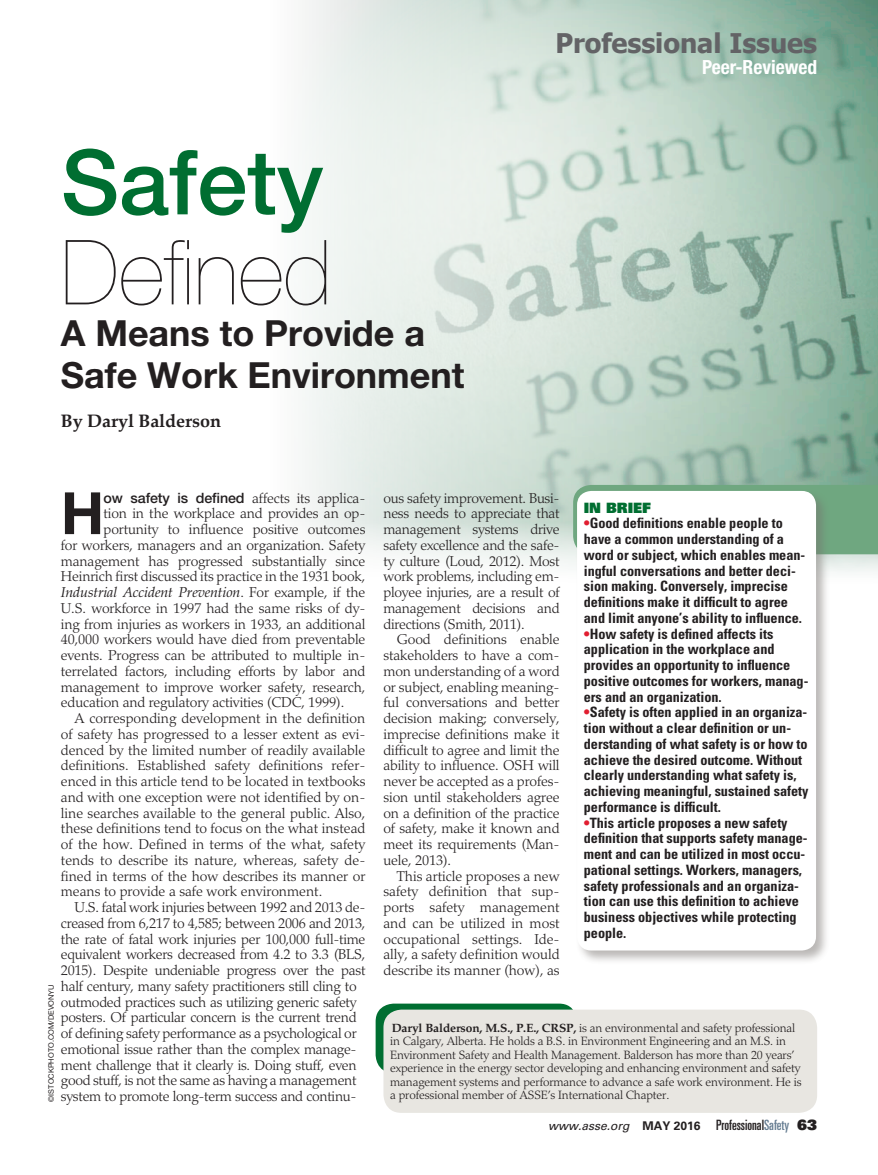
<style>
.page{position:relative;width:878px;height:1175px;background:#fff}
.page>*{position:absolute;margin:0;border:0;box-sizing:border-box;transform-origin:0 0}
.t1{font:200 90px "Helvetica Neue LT Std";color:#231f20}
.t2{font:500 90px "Helvetica Neue LT Std";color:#006e31}
.t3{font:700 58.35px "Helvetica Neue LT Std";color:#231f20}
.t4{font:700 36px/42px "Helvetica Neue LT Std";color:#231f20}
.t5{font:700 27px "Tahoma";color:#636366}
.t6{font:700 condensed 19.5px "Helvetica Neue LT Std";color:#fff}
.t7{font:700 18px "Palatino Linotype";color:#231f20}
.t8{font:300 14.25px/15.8px "Palatino LT Std";letter-spacing:-.01em;color:#231f20;text-align:justify}
.t9{font:700 condensed 14.25px/15.8px "Univers LT Std";color:#231f20}
.t10{font:italic 14.25px "Palatino LT Std";letter-spacing:-.01em;color:#231f20}
.t11{font:14.25px "Univers LT Std X Black";color:#006e31}
.t12{font:300 12px/13.5px "Palatino LT Std";letter-spacing:-.01em;color:#231f20}
.t13{font:italic 12px "Univers LT Std";color:#231f20}
.t14{font:7.5px "Helvetica Neue LT Std";color:#231f20}
.s1{font-family:"Helvetica Neue LT Std";font-weight:500}
.s2{font-weight:300;font-style:normal}
.s3{color:#e11e30}
.s4{font-weight:700}
.s5{font-weight:700;font-style:normal}
.s6{font-style:normal;font-stretch:ultra-condensed;font-size:14.25px}
.s7{font-style:normal;font-stretch:ultra-condensed;font-size:14.25px;color:#657c91}
.s8{font-family:"Univers LT Std X Black";font-style:normal;font-size:14.25px}
</style>
<div class="page">
<img style="left:305px;top:0;width:573px;height:572px">
<div style="left:375px;top:1003px;width:202px;height:70px;background:#006e31;border-radius:18px"></div>
<div style="left:383px;top:1009px;width:434px;height:103px;background:#e8e6e1;border-radius:18px"></div>
<div style="left:573px;top:485px;width:305px;height:69px;background:#6fa780"></div>
<div style="left:575px;top:489px;width:255px;height:475px;background:#76716d;opacity:.5"></div>
<div style="left:577px;top:491px;width:239px;height:459px;background:#fff;border-radius:14px"></div>
<h1 class="t2" style="left:61px;top:129px;width:264px">Safety</h1>
<h1 class="t1" style="left:61px;top:220px;width:272px">Defined</h1>
<h3 class="t4" style="left:61px;top:312px;width:405px">A Means to Provide a<br>Safe Work Environment</h3>
<p class="t7" style="left:61px;top:408px;width:162px">By Daryl Balderson</p>
<h3 class="t5" style="left:555px;top:24px;width:263px">Professional Issues</h3>
<h3 class="t6" style="left:702px;top:55px;width:116px">Peer-Reviewed</h3>
<h2 class="t3" style="left:61px;top:477px;width:45px">H</h2>
<p class="t8" style="left:104px;top:490px;width:263px"><span class="s1">ow safety is defined</span> affects its applica-</p>
<p class="t8" style="left:104px;top:506px;width:263px">tion in the workplace and provides an op-</p>
<p class="t8" style="left:104px;top:521px;width:263px">portunity to influence positive outcomes</p>
<p class="t8" style="left:61px;top:537px;width:306px">for workers, managers and an organization. Safety</p>
<p class="t8" style="left:61px;top:553px;width:306px">management has progressed substantially since</p>
<p class="t8" style="left:61px;top:569px;width:306px">Heinrich first discussed its practice in the 1931 book,</p>
<p class="t10" style="left:61px;top:584px;width:306px">Industrial Accident Prevention<span class="s2">. For example, if the</span></p>
<p class="t8" style="left:61px;top:600px;width:306px">U.S. workforce in 1997 had the same risks of dy-</p>
<p class="t8" style="left:61px;top:616px;width:306px">ing from injuries as workers in 1933, an additional</p>
<p class="t8" style="left:61px;top:632px;width:306px">40,000 workers would have died from preventable</p>
<p class="t8" style="left:61px;top:647px;width:306px">events. Progress can be attributed to multiple in-</p>
<p class="t8" style="left:61px;top:663px;width:306px">terrelated factors, including efforts by labor and</p>
<p class="t8" style="left:61px;top:679px;width:306px">management to improve worker safety, research,</p>
<p class="t8" style="left:61px;top:695px;width:285px">education and regulatory activities (CDC, 1999).</p>
<p class="t8" style="left:74px;top:710px;width:292px">A corresponding development in the definition</p>
<p class="t8" style="left:61px;top:726px;width:306px">of safety has progressed to a lesser extent as evi-</p>
<p class="t8" style="left:61px;top:742px;width:306px">denced by the limited number of readily available</p>
<p class="t8" style="left:61px;top:758px;width:306px">definitions. Established safety definitions refer-</p>
<p class="t8" style="left:61px;top:773px;width:306px">enced in this article tend to be located in textbooks</p>
<p class="t8" style="left:61px;top:789px;width:306px">and with one exception were not identified by on-</p>
<p class="t8" style="left:61px;top:805px;width:306px">line searches available to the general public. Also,</p>
<p class="t8" style="left:61px;top:821px;width:306px">these definitions tend to focus on the what instead</p>
<p class="t8" style="left:61px;top:836px;width:306px">of the how. Defined in terms of the what, safety</p>
<p class="t8" style="left:61px;top:852px;width:306px">tends to describe its nature, whereas, safety de-</p>
<p class="t8" style="left:61px;top:868px;width:306px">fined in terms of the how describes its manner or</p>
<p class="t8" style="left:61px;top:884px;width:263px">means to provide a safe work environment.</p>
<p class="t8" style="left:74px;top:899px;width:292px">U.S. fatal work injuries between 1992 and 2013 de-</p>
<p class="t8" style="left:61px;top:915px;width:306px">creased from 6,217 to 4,585; between 2006 and 2013,</p>
<p class="t8" style="left:61px;top:931px;width:306px">the rate of fatal work injuries per 100,000 full-time</p>
<p class="t8" style="left:61px;top:947px;width:306px">equivalent workers decreased from 4.2 to 3.3 (BLS,</p>
<p class="t8" style="left:61px;top:962px;width:306px">2015). Despite undeniable progress over the past</p>
<p class="t8" style="left:61px;top:978px;width:297px">half century, many safety practitioners still cling to</p>
<p class="t8" style="left:61px;top:994px;width:297px">outmoded practices such as utilizing generic safety</p>
<p class="t8" style="left:61px;top:1010px;width:297px">posters. Of particular concern is the current trend</p>
<p class="t8" style="left:61px;top:1025px;width:297px">of defining safety performance as a psychological or</p>
<p class="t8" style="left:61px;top:1041px;width:297px">emotional issue rather than the complex manage-</p>
<p class="t8" style="left:61px;top:1057px;width:297px">ment challenge that it clearly is. Doing stuff, even</p>
<p class="t8" style="left:61px;top:1073px;width:297px">good stuff, is not the same as having a management</p>
<p class="t8" style="left:61px;top:1088px;width:297px">system to promote long-term success and continu-</p>
<p class="t14" style="left:47px;top:1101px;width:118px;rotate:-90deg">©iStockphoto.com/Devonyu</p>
<p class="t8" style="left:383px;top:490px;width:178px">ous safety improvement. Busi&shy;ness needs to appreciate that management systems drive safety excellence and the safe&shy;ty culture (Loud, 2012). Most work problems, including em&shy;ployee injuries, are a result of management decisions and directions (Smith, 2011).</p>
<p class="t8" style="left:383px;top:632px;width:178px;text-indent:13px">Good definitions enable stakeholders to have a com&shy;mon understanding of a word or subject, enabling meaning&shy;ful conversations and better decision making; conversely, imprecise definitions make it difficult to agree and limit the ability to influence. OSH will never be accepted as a profes&shy;sion until stakeholders agree on a definition of the practice of safety, make it known and meet its requirements (Man&shy;uele, 2013).</p>
<p class="t8" style="left:383px;top:868px;width:178px;text-indent:13px">This article proposes a new safety definition that sup&shy;ports safety management and can be utilized in most occupational settings. Ide&shy;ally, a safety definition would describe its manner (how), as</p>
<p class="t11" style="left:583px;top:498px;width:69px">IN BRIEF</p>
<p class="t9" style="left:583px;top:515px;width:223px"><span class="s3">•</span>Good definitions enable people to have a common understanding of a word or subject, which enables mean&shy;ingful conversations and better deci&shy;sion making. Conversely, imprecise definitions make it difficult to agree and limit anyone’s ability to influence.</p>
<p class="t9" style="left:583px;top:625px;width:226px"><span class="s3">•</span>How safety is defined affects its application in the workplace and provides an opportunity to influence positive outcomes for workers, manag&shy;ers and an organization.</p>
<p class="t9" style="left:583px;top:704px;width:226px"><span class="s3">•</span>Safety is often applied in an organiza&shy;tion without a clear definition or un&shy;derstanding of what safety is or how to achieve the desired outcome. Without clearly understanding what safety is, achieving meaningful, sustained safety performance is difficult.</p>
<p class="t9" style="left:583px;top:814px;width:225px"><span class="s3">•</span>This article proposes a new safety definition that supports safety manage&shy;ment and can be utilized in most occu&shy;pational settings. Workers, managers, safety professionals and an organiza&shy;tion can use this definition to achieve business objectives while protecting people.</p>
<p class="t12" style="left:390px;top:1021px;width:413px"><span class="s4">Daryl Balderson, M.S., P.E., CRSP,</span> is an environmental and safety professional in Calgary, Alberta. He holds a B.S. in Environment Engineering and an M.S. in Environment Safety and Health Management. Balderson has more than 20 years’ experience in the energy sector developing and enhancing environment and safety management systems and performance to advance a safe work environment. He is a professional member of ASSE’s International Chapter.</p>
<p class="t13" style="left:548px;top:1118px;width:270px">www.asse.org <span class="s5">MAY 2016</span> <span class="s6">Professional</span><span class="s7">Safety</span> <span class="s8">63</span></p>
</div>
